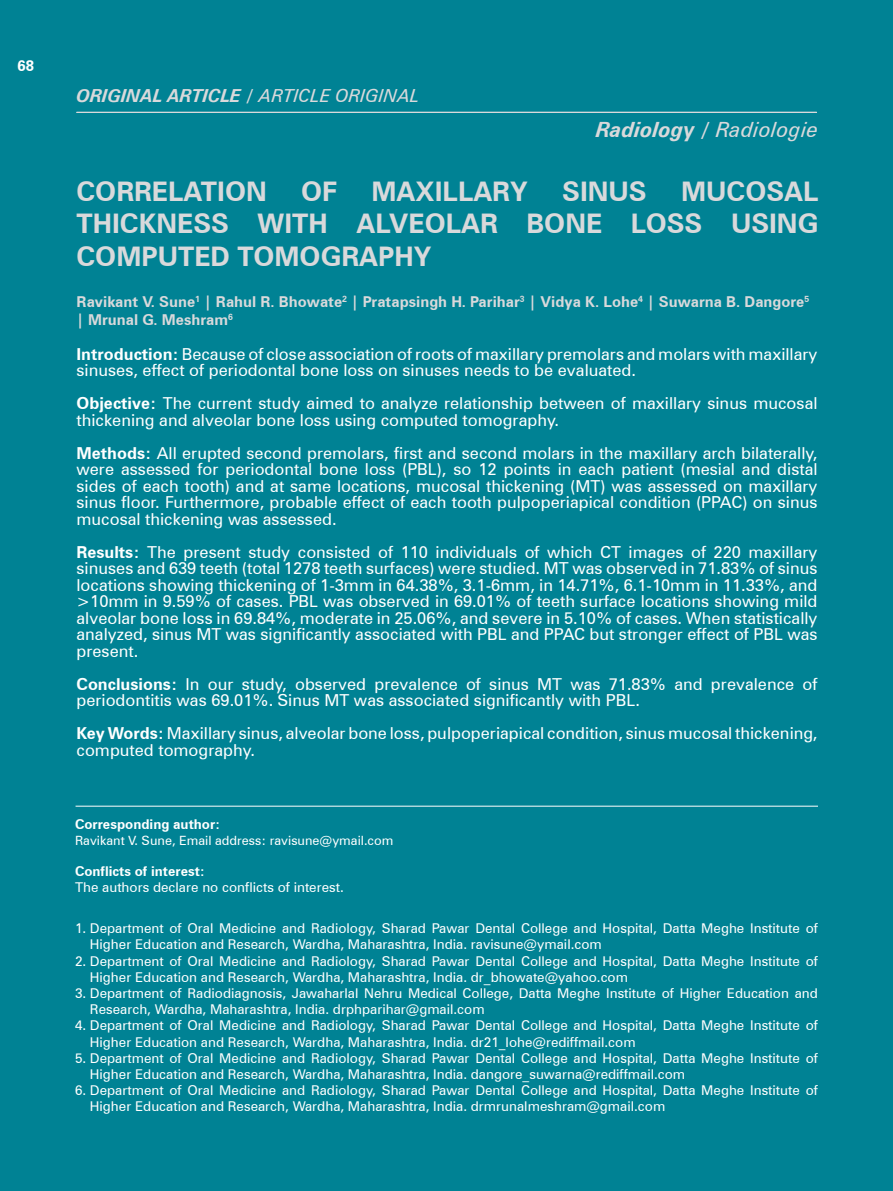
<style>
.page{position:relative;width:893px;height:1191px;background:#008294}
.page>*{position:absolute;margin:0;border:0;box-sizing:border-box;transform-origin:0 0}
.t1{font:700 27px/32.4px "Zurich BT";color:#d9d9db;text-align:justify}
.t2{font:italic 700 21px "Zurich BT";color:#d9d9db}
.t3{font:italic 700 18px "Zurich BT";color:#d9d9db}
.Normal__Web{font:16.5px/16.5px "Zurich BT";color:#fff}
.t4{font:700 15px/18px "Zurich BT";color:#d9d9db}
.t5{font:700 15px "Zurich BT";color:#fff}
.t6{font:13.5px/16.2px "Zurich BT";color:#fff}
.t7{font:700 13.5px "Zurich BT";color:#fff}
.t8{font:12.75px "Zurich BT";color:#fff}
.s1{font-style:normal}
.s2{font-weight:400}
.s3{font-weight:700}
</style>
<div class="page">
<hr style="left:77px;top:112px;width:740px;height:1px;background:#d9d9db">
<hr style="left:76px;top:806px;width:742px;height:1px;background:#fff">
<p class="t5" style="left:17px;top:57px;width:18px">68</p>
<p class="t3" style="left:77px;top:84px;width:345px">ORIGINAL ARTICLE <span class="s1">/</span> <span class="s2">ARTICLE ORIGINAL</span></p>
<p class="t2" style="left:596px;top:117px;width:224px">Radiology / <span class="s2">Radiologie</span></p>
<p class="t1" style="left:76px;top:175px;width:743px;text-indent:605px">MUCOSAL THICKNESS WITH ALVEOLAR BONE LOSS USING COMPUTED TOMOGRAPHY</p>
<p class="t1" style="left:76px;top:175px;width:192px">CORRELATION</p>
<p class="t1" style="left:301px;top:175px;width:37px">OF</p>
<p class="t1" style="left:371px;top:175px;width:158px">MAXILLARY</p>
<p class="t1" style="left:562px;top:175px;width:86px">SINUS</p>
<p class="t4" style="left:76px;top:292px;width:734px">Ravikant V. Sune<sup>1</sup> | Rahul R. Bhowate<sup>2</sup> | Pratapsingh H. Parihar<sup>3</sup> | Vidya K. Lohe<sup>4</sup> | Suwarna B. Dangore<sup>5 </sup>| Mrunal G. Meshram<sup>6</sup></p>
<p class="Normal__Web" style="left:76px;top:345px;width:743px"><span class="s3">Introduction:</span> Because of close association of roots of maxillary premolars and molars with maxillary sinuses, effect of periodontal bone loss on sinuses needs to be evaluated.</p>
<p class="Normal__Web" style="left:76px;top:395px;width:743px"><span class="s3">Objective:</span> The current study aimed to analyze relationship between of maxillary sinus mucosal thickening and alveolar bone loss using computed tomography.</p>
<p class="Normal__Web" style="left:76px;top:444px;width:743px;text-align:justify"><span class="s3">Methods:</span> All erupted second premolars, first and second molars in the maxillary arch bilaterally, were assessed for periodontal bone loss (PBL), so 12 points in each patient (mesial and distal sides of each tooth) and at same locations, mucosal thickening (MT) was assessed on maxillary sinus floor. Furthermore, probable effect of each tooth pulpoperiapical condition (PPAC) on sinus mucosal thickening was assessed.</p>
<p class="Normal__Web" style="left:76px;top:543px;width:743px;text-align:justify"><span class="s3">Results:</span> The present study consisted of 110 individuals of which CT images of 220 maxillary sinuses and 639 teeth (total 1278 teeth surfaces) were studied. MT was observed in 71.83% of sinus locations showing thickening of 1-3mm in 64.38%, 3.1-6mm, in 14.71%, 6.1-10mm in 11.33%, and &gt;10mm in 9.59% of cases. PBL was observed in 69.01% of teeth surface locations showing mild alveolar bone loss in 69.84%, moderate in 25.06%, and severe in 5.10% of cases. When statistically analyzed, sinus MT was significantly associated with PBL and PPAC but stronger effect of PBL was present.</p>
<p class="Normal__Web" style="left:76px;top:675px;width:742px"><span class="s3">Conclusions:</span> In our study, observed prevalence of sinus MT was 71.83% and prevalence of periodontitis was 69.01%. Sinus MT was associated significantly with PBL.</p>
<p class="Normal__Web" style="left:76px;top:725px;width:742px"><span class="s3">Key Words:</span> Maxillary sinus, alveolar bone loss, pulpoperiapical condition, sinus mucosal thickening, computed tomography.</p>
<p class="t7" style="left:75px;top:816px;width:147px">Corresponding author:</p>
<p class="t8" style="left:75px;top:832px;width:320px">Ravikant V. Sune, Email address: ravisune@ymail.com</p>
<p class="t7" style="left:75px;top:863px;width:132px">Conflicts of interest:</p>
<p class="t6" style="left:75px;top:879px;width:270px">The authors declare no conflicts of interest.</p>
<p class="t6" style="left:90px;top:920px;width:729px;text-indent:-15px">1. Department of Oral Medicine and Radiology, Sharad Pawar Dental College and Hospital, Datta Meghe Institute of<br>Higher Education and Research, Wardha, Maharashtra, India. ravisune@ymail.com</p>
<p class="t6" style="left:90px;top:952px;width:729px;text-indent:-15px">2. Department of Oral Medicine and Radiology, Sharad Pawar Dental College and Hospital, Datta Meghe Institute of<br>Higher Education and Research, Wardha, Maharashtra, India. dr_bhowate@yahoo.com</p>
<p class="t6" style="left:90px;top:985px;width:729px;text-indent:-15px">3. Department of Radiodiagnosis, Jawaharlal Nehru Medical College, Datta Meghe Institute of Higher Education and<br>Research, Wardha, Maharashtra, India. drphparihar@gmail.com</p>
<p class="t6" style="left:90px;top:1017px;width:729px;text-indent:-15px">4. Department of Oral Medicine and Radiology, Sharad Pawar Dental College and Hospital, Datta Meghe Institute of<br>Higher Education and Research, Wardha, Maharashtra, India. dr21_lohe@rediffmail.com</p>
<p class="t6" style="left:90px;top:1049px;width:729px;text-indent:-15px">5. Department of Oral Medicine and Radiology, Sharad Pawar Dental College and Hospital, Datta Meghe Institute of<br>Higher Education and Research, Wardha, Maharashtra, India. dangore_suwarna@rediffmail.com</p>
<p class="t6" style="left:90px;top:1082px;width:729px;text-indent:-15px">6. Department of Oral Medicine and Radiology, Sharad Pawar Dental College and Hospital, Datta Meghe Institute of<br>Higher Education and Research, Wardha, Maharashtra, India. drmrunalmeshram@gmail.com</p>
</div>
